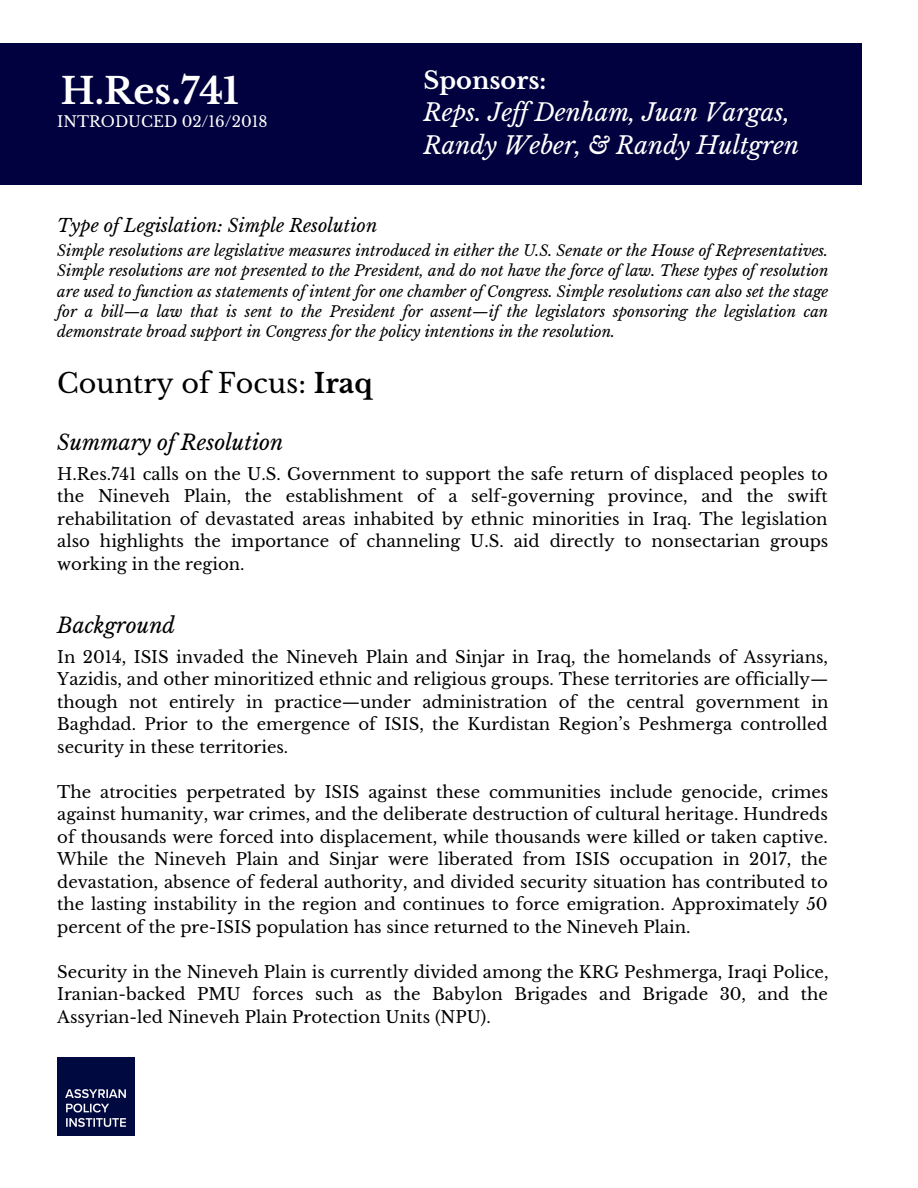
<style>
.page{position:relative;width:918px;height:1188px;background:#fff}
.page>*{position:absolute;margin:0;border:0;box-sizing:border-box;transform-origin:0 0}
.t1{font:700 36px "Libre Baskerville";color:#fff}
.t2{font:27px "Libre Baskerville";color:#000}
.t3{font:italic 24px/32.7px "Libre Baskerville";color:#fff}
.t4{font:700 24px "Libre Baskerville";color:#fff}
.t5{font:italic 21px "Libre Baskerville";color:#000}
.t6{font:italic 18px "Libre Baskerville";color:#000}
.t7{font:16.5px/22.5px "Libre Baskerville";color:#000;text-align:justify}
.t8{font:italic 15px/20.2px "Libre Baskerville";color:#000;text-align:justify}
.t9{font:15px "Libre Baskerville";color:#fff}
.s1{font-weight:700}
</style>
<div class="page">
<div style="left:0;top:43px;width:862px;height:142px;background:#00013e"></div>
<img style="left:57px;top:1058px;width:78px;height:77px">
<h1 class="t1" style="left:61px;top:69px;width:180px">H.Res.741</h1>
<h3 class="t4" style="left:424px;top:65px;width:124px">Sponsors:</h3>
<h3 class="t3" style="left:424px;top:97px;width:377px">Reps. Jef Denham, Juan Vargas,<br>Randy Weber, &amp; Randy Hultgren</h3>
<p class="t9" style="left:57px;top:112px;width:212px">INTRODUCED 02/16/2018</p>
<p class="t6" style="left:57px;top:214px;width:322px">Type of Legislation: Simple Resolution</p>
<p class="t8" style="left:57px;top:241px;width:773px">Simple resolutions are legislative measures introduced in either the U.S. Senate or the House of Representatives.<br>Simple resolutions are not presented to the President, and do not have the force of law. These types of resolution are used to function as statements of intent for one chamber of Congress. Simple resolutions can also set the stage for a bill—a law that is sent to the President for assent—if the legislators sponsoring the legislation can demonstrate broad support in Congress for the policy intentions in the resolution.</p>
<h2 class="t2" style="left:57px;top:367px;width:317px">Country of Focus: <span class="s1">Iraq</span></h2>
<p class="t5" style="left:57px;top:429px;width:228px">Summary of Resolution</p>
<p class="t7" style="left:57px;top:463px;width:773px">H.Res.741 calls on the U.S. Government to support the safe return of displaced peoples to the Nineveh Plain, the establishment of a self-governing province, and the swift rehabilitation of devastated areas inhabited by ethnic minorities in Iraq. The legislation also highlights the importance of channeling U.S. aid directly to nonsectarian groups working in the region.</p>
<p class="t5" style="left:57px;top:612px;width:119px">Background</p>
<p class="t7" style="left:57px;top:646px;width:773px">In 2014, ISIS invaded the Nineveh Plain and Sinjar in Iraq, the homelands of Assyrians, Yazidis, and other minoritized ethnic and religious groups. These territories are officially— though not entirely in practice—under administration of the central government in Baghdad. Prior to the emergence of ISIS, the Kurdistan Region’s Peshmerga controlled security in these territories.</p>
<p class="t7" style="left:57px;top:781px;width:773px">The atrocities perpetrated by ISIS against these communities include genocide, crimes against humanity, war crimes, and the deliberate destruction of cultural heritage. Hundreds of thousands were forced into displacement, while thousands were killed or taken captive.<br>While the Nineveh Plain and Sinjar were liberated from ISIS occupation in 2017, the devastation, absence of federal authority, and divided security situation has contributed to the lasting instability in the region and continues to force emigration. Approximately 50 percent of the pre-ISIS population has since returned to the Nineveh Plain.</p>
<p class="t7" style="left:57px;top:961px;width:773px">Security in the Nineveh Plain is currently divided among the KRG Peshmerga, Iraqi Police, Iranian-backed PMU forces such as the Babylon Brigades and Brigade 30, and the Assyrian-led Nineveh Plain Protection Units (NPU).</p>
</div>
